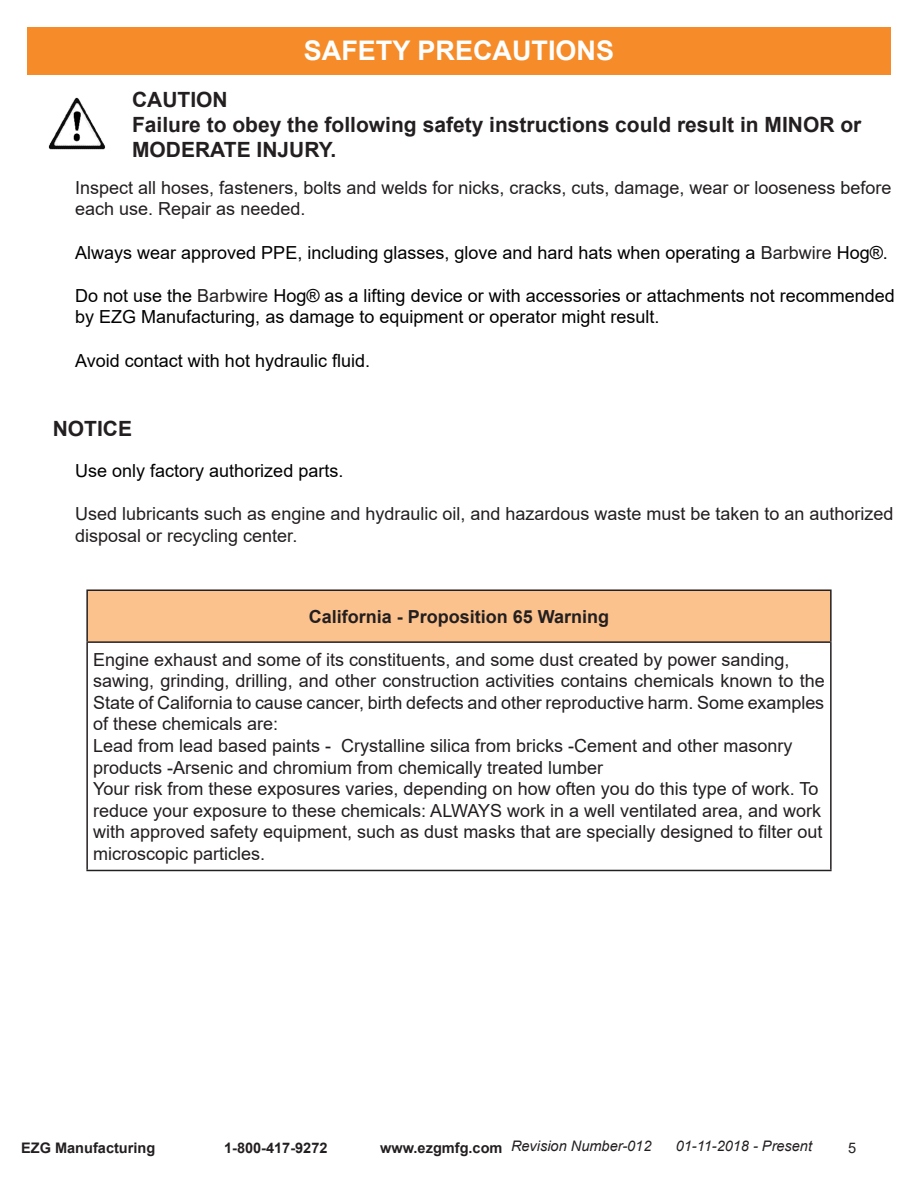
<style>
.page{position:relative;width:918px;height:1188px;background:#fff}
.page>*{position:absolute;margin:0;border:0;box-sizing:border-box;transform-origin:0 0}
.t1{font:700 27px "Arial";color:#fff}
.t2{font:700 21px/25.2px "Arial";color:#231f20}
.t3{font:18px/21.6px "Arial";color:#231f20}
.t4{font:18px/21.6px "Arial";color:#000}
.t5{font:700 18px "Arial";color:#231f20}
.t6{font:italic 14.55px "Arial";color:#231f20}
.t7{font:700 14.55px "Arial";color:#231f20}
.t8{font:14.55px "Arial";color:#231f20}
.s1{color:#231f20}
.s2{font-weight:700;font-style:normal}
</style>
<div class="page">
<div style="left:87px;top:590px;width:744px;height:52px;background:#fcc28d"></div>
<hr style="left:86px;top:589px;width:746px;height:2px;background:#231f20">
<hr style="left:86px;top:591px;width:2px;height:50px;background:#231f20">
<hr style="left:830px;top:591px;width:2px;height:50px;background:#231f20">
<hr style="left:86px;top:641px;width:746px;height:2px;background:#231f20">
<hr style="left:86px;top:643px;width:2px;height:227px;background:#231f20">
<hr style="left:830px;top:643px;width:2px;height:227px;background:#231f20">
<hr style="left:86px;top:870px;width:746px;height:1px;background:#231f20">
<div style="left:27px;top:27px;width:864px;height:47px;background:#f68c29"></div>
<img style="left:48px;top:97px;width:57px;height:53px">
<p class="t1" style="left:304px;top:32px;width:312px">SAFETY PRECAUTIONS</p>
<p class="t2" style="left:132px;top:87px;width:97px">CAUTION</p>
<p class="t2" style="left:132px;top:112px;width:731px">Failure to obey the following safety instructions could result in MINOR or<br>MODERATE INJURY.</p>
<p class="t3" style="left:75px;top:177px;width:818px">Inspect all hoses, fasteners, bolts and welds for nicks, cracks, cuts, damage, wear or looseness before each use. Repair as needed.</p>
<p class="t4" style="left:75px;top:241px;width:814px">Always wear approved PPE, including glasses, glove and hard hats when operating a <span class="s1">Barbwire</span> Hog®.</p>
<p class="t4" style="left:75px;top:285px;width:821px">Do not use the <span class="s1">Barbwire</span> Hog® as a lifting device or with accessories or attachments not recommended by EZG Manufacturing, as damage to equipment or operator might result.</p>
<p class="t4" style="left:75px;top:349px;width:296px">Avoid contact with hot hydraulic fluid.</p>
<p class="t2" style="left:53px;top:417px;width:81px">NOTICE</p>
<p class="t4" style="left:75px;top:460px;width:270px">Use only factory authorized parts.</p>
<p class="t3" style="left:75px;top:503px;width:820px">Used lubricants such as engine and hydraulic oil, and hazardous waste must be taken to an authorized disposal or recycling center.</p>
<p class="t5" style="left:309px;top:604px;width:302px">California - Proposition 65 Warning</p>
<p class="t3" style="left:93px;top:648px;width:698px">Engine exhaust and some of its constituents, and some dust created by power sanding,</p>
<p class="t3" style="left:93px;top:670px;width:733px;text-align:justify">sawing, grinding, drilling, and other construction activities contains chemicals known to the State of California to cause cancer, birth defects and other reproductive harm. Some examples of these chemicals are:</p>
<p class="t3" style="left:93px;top:735px;width:701px">Lead from lead based paints - Crystalline silica from bricks -Cement and other masonry products -Arsenic and chromium from chemically treated lumber</p>
<p class="t3" style="left:93px;top:778px;width:731px">Your risk from these exposures varies, depending on how often you do this type of work. To reduce your exposure to these chemicals: ALWAYS work in a well ventilated area, and work with approved safety equipment, such as dust masks that are specially designed to filter out microscopic particles.</p>
<p class="t7" style="left:21px;top:1138px;width:136px">EZG Manufacturing</p>
<p class="t7" style="left:224px;top:1138px;width:105px">1-800-417-9272</p>
<p class="t6" style="left:380px;top:1136px;width:273px"><span class="s2">www.ezgmfg.com</span> Revision Number-012</p>
<p class="t6" style="left:676px;top:1136px;width:138px">01-11-2018 - Present</p>
<p class="t8" style="left:848px;top:1138px;width:10px">5</p>
</div>
